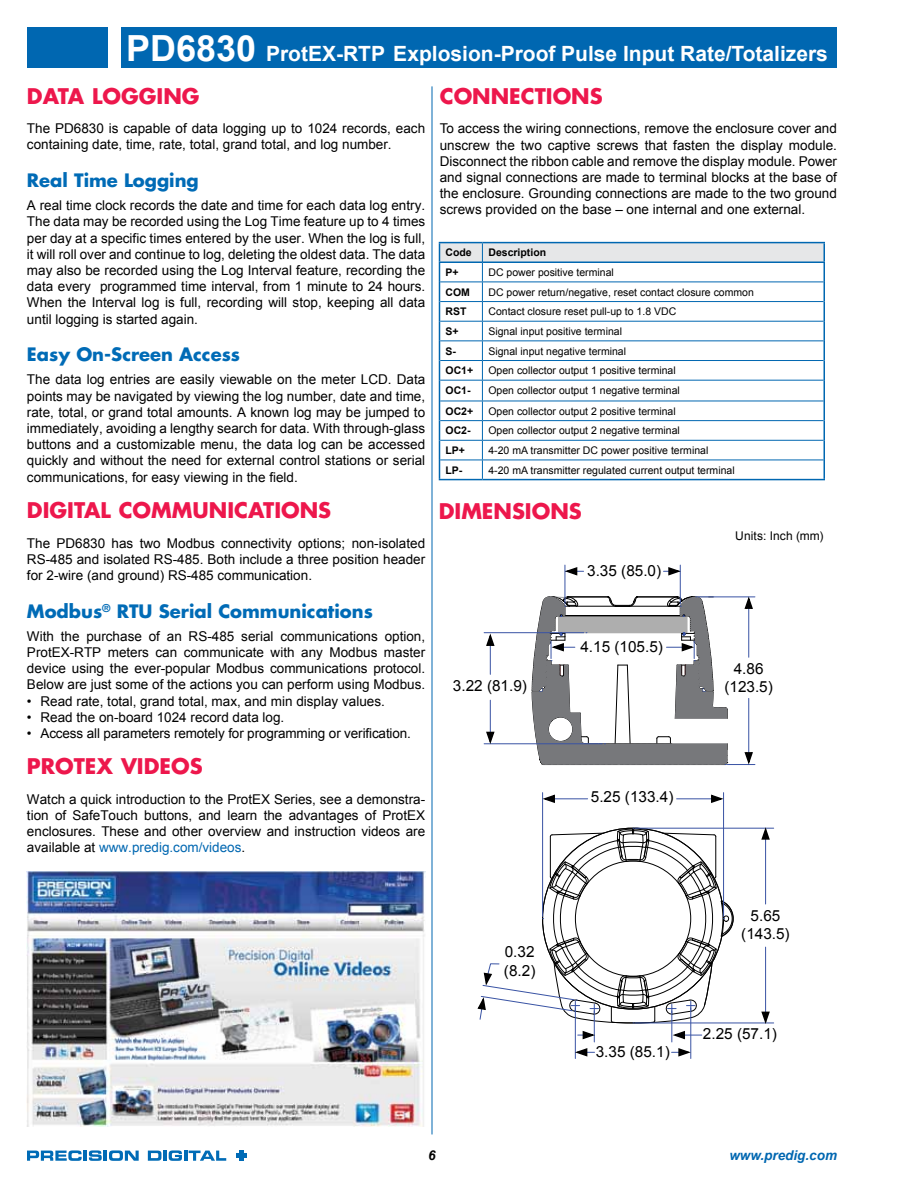
<style>
.page{position:relative;width:918px;height:1188px;background:#fff}
.page>*{position:absolute;margin:0;border:0;box-sizing:border-box;transform-origin:0 0}
.t1{font:700 21px "Futura Std";color:#ed174c}
.t2{font:700 21px "Arial";color:#fff}
.t3{font:700 18px "Futura Std";color:#006bb6}
.t4{font:15.3px/18.5px "Arial";color:#000;text-align:center}
.t5{font:13.5px/16.2px "Arial";color:#000;text-align:justify}
.t6{font:italic 700 13.5px "Arial";color:#0067b1}
.t7{font:italic 700 13.5px "Arial";color:#000}
.t8{font:12px "Arial";letter-spacing:.01em;color:#000}
.t9{font:10.5px "Arial";color:#000}
.t10{font:700 10.5px "Arial";color:#000}
.s1{font-size:36px}
.s2{color:#0067b1}
</style>
<div class="page">
<div style="left:122px;top:27px;width:715px;height:41px;background:#0067b1"></div>
<div style="left:27px;top:27px;width:81px;height:41px;background:#0067b1"></div>
<div style="left:236px;top:1153px;width:11px;height:5px;background:#006bb6"></div>
<svg style="left:27px;top:1150px;width:112px;height:11px"></svg>
<svg style="left:148px;top:1150px;width:78px;height:11px"></svg>
<hr style="left:575px;top:1008px;width:1px;height:51px;background:#3953a4">
<hr style="left:690px;top:1008px;width:1px;height:51px;background:#3953a4">
<hr style="left:594px;top:1011px;width:1px;height:31px;background:#3953a4">
<hr style="left:671px;top:1011px;width:1px;height:31px;background:#3953a4">
<hr style="left:564px;top:565px;width:1px;height:39px;background:#3953a4">
<hr style="left:680px;top:565px;width:1px;height:39px;background:#3953a4">
<hr style="left:484px;top:632px;width:100px;height:1px;background:#3953a4">
<hr style="left:484px;top:743px;width:118px;height:1px;background:#3953a4">
<hr style="left:490px;top:639px;width:1px;height:35px;background:#3953a4">
<hr style="left:490px;top:700px;width:1px;height:38px;background:#3953a4">
<hr style="left:635px;top:1022px;width:139px;height:1px;background:#3953a4">
<hr style="left:635px;top:828px;width:139px;height:1px;background:#3953a4">
<hr style="left:765px;top:947px;width:1px;height:70px;background:#3953a4">
<hr style="left:765px;top:834px;width:1px;height:70px;background:#3953a4">
<hr style="left:723px;top:793px;width:1px;height:123px;background:#3953a4">
<hr style="left:542px;top:793px;width:1px;height:123px;background:#3953a4">
<hr style="left:677px;top:798px;width:40px;height:1px;background:#3953a4">
<hr style="left:549px;top:798px;width:39px;height:1px;background:#3953a4">
<svg style="left:542px;top:794px;width:14px;height:10px"></svg>
<svg style="left:710px;top:794px;width:15px;height:10px"></svg>
<svg style="left:485px;top:632px;width:11px;height:15px"></svg>
<svg style="left:485px;top:731px;width:11px;height:14px"></svg>
<svg style="left:761px;top:1011px;width:10px;height:13px"></svg>
<svg style="left:761px;top:827px;width:10px;height:14px"></svg>
<svg style="left:564px;top:566px;width:20px;height:10px"></svg>
<svg style="left:664px;top:566px;width:17px;height:10px"></svg>
<svg style="left:574px;top:1047px;width:21px;height:11px"></svg>
<svg style="left:672px;top:1047px;width:20px;height:11px"></svg>
<svg style="left:477px;top:820px;width:259px;height:220px"></svg>
<svg style="left:531px;top:594px;width:224px;height:172px"></svg>
<hr style="left:439px;top:242px;width:43px;height:1px;background:#0067b1">
<hr style="left:482px;top:242px;width:343px;height:1px;background:#0067b1">
<hr style="left:439px;top:479px;width:43px;height:1px;background:#0067b1">
<hr style="left:482px;top:479px;width:343px;height:1px;background:#0067b1">
<svg style="left:439px;top:243px;width:386px;height:236px"></svg>
<hr style="left:432px;top:86px;width:1px;height:1048px;background:#0067b1">
<img style="left:27px;top:871px;width:398px;height:255px">
<h1 class="t2" style="left:126px;top:39px;width:704px"><span class="s1">PD6830</span> ProtEX-RTP Explosion-Proof Pulse Input Rate/Totalizers</h1>
<h1 class="t1" style="left:27px;top:82px;width:111px">Data Logging</h1>
<p class="t5" style="left:27px;top:121px;width:400px">The PD6830 is capable of data logging up to 1024 records, each containing date, time, rate, total, grand total, and log number.</p>
<h2 class="t3" style="left:27px;top:169px;width:173px">Real Time Logging</h2>
<p class="t5" style="left:27px;top:197px;width:400px">A real time clock records the date and time for each data log entry.<br>The data may be recorded using the Log Time feature up to 4 times per day at a specific times entered by the user. When the log is full, it will roll over and continue to log, deleting the oldest data. The data may also be recorded using the Log Interval feature, recording the data every programmed time interval, from 1 minute to 24 hours.<br>When the Interval log is full, recording will stop, keeping all data until logging is started again.</p>
<h2 class="t3" style="left:27px;top:343px;width:215px">Easy On-Screen Access</h2>
<p class="t5" style="left:27px;top:372px;width:400px">The data log entries are easily viewable on the meter LCD. Data points may be navigated by viewing the log number, date and time, rate, total, or grand total amounts. A known log may be jumped to immediately, avoiding a lengthy search for data. With through-glass buttons and a customizable menu, the data log can be accessed quickly and without the need for external control stations or serial communications, for easy viewing in the field.</p>
<h1 class="t1" style="left:27px;top:496px;width:58px">DIGITAL</h1>
<h1 class="t1" style="left:119px;top:496px;width:213px">COMMUNICATIONS</h1>
<p class="t5" style="left:27px;top:535px;width:400px">The PD6830 has two Modbus connectivity options; non-isolated RS-485 and isolated RS-485. Both include a three position header for 2-wire (and ground) RS-485 communication.</p>
<h2 class="t3" style="left:27px;top:599px;width:95px">Modbus<sup>®</sup> RTUS</h2>
<h2 class="t3" style="left:170px;top:599px;width:204px">erial Communications</h2>
<p class="t5" style="left:27px;top:628px;width:400px">With the purchase of an RS-485 serial communications option, ProtEX-RTP meters can communicate with any Modbus master device using the ever-popular Modbus communications protocol.<br>Below are just some of the actions you can perform using Modbus.</p>
<p class="t5" style="left:27px;top:693px;width:359px">• Read rate, total, grand total, max, and min display values.</p>
<p class="t5" style="left:27px;top:709px;width:259px">• Read the on-board 1024 record data log.</p>
<p class="t5" style="left:27px;top:725px;width:385px">• Access all parameters remotely for programming or verification.</p>
<h1 class="t1" style="left:27px;top:752px;width:27px">PROTEX</h1>
<h1 class="t1" style="left:121px;top:752px;width:54px">VIDEOS</h1>
<p class="t5" style="left:27px;top:791px;width:400px">Watch a quick introduction to the ProtEX Series, see a demonstra&shy;tion of SafeTouch buttons, and learn the advantages of ProtEX enclosures. These and other overview and instruction videos are available at <span class="s2">www.predig.com/videos</span>.</p>
<h1 class="t1" style="left:440px;top:82px;width:164px">Conn ections</h1>
<p class="t5" style="left:440px;top:121px;width:399px">To access the wiring connections, remove the enclosure cover and unscrew the two captive screws that fasten the display module.<br>Disconnect the ribbon cable and remove the display module. Power and signal connections are made to terminal blocks at the base of the enclosure. Grounding connections are made to the two ground screws provided on the base – one internal and one external.</p>
<p class="t10" style="left:446px;top:246px;width:28px">Code</p>
<p class="t10" style="left:488px;top:246px;width:59px">Description</p>
<p class="t10" style="left:446px;top:265px;width:15px">P+</p>
<p class="t9" style="left:488px;top:265px;width:127px">DC power positive terminal</p>
<p class="t10" style="left:446px;top:285px;width:26px">COM</p>
<p class="t9" style="left:488px;top:285px;width:267px">DC power return/negative, reset contact closure common</p>
<p class="t10" style="left:446px;top:305px;width:22px">RST</p>
<p class="t9" style="left:488px;top:305px;width:189px">Contact closure reset pull-up to 1.8 VDC</p>
<p class="t10" style="left:446px;top:324px;width:15px">S+</p>
<p class="t9" style="left:488px;top:324px;width:135px">Signal input positive terminal</p>
<p class="t10" style="left:446px;top:344px;width:12px">S-</p>
<p class="t9" style="left:488px;top:344px;width:139px">Signal input negative terminal</p>
<p class="t10" style="left:446px;top:364px;width:29px">OC1+</p>
<p class="t9" style="left:488px;top:364px;width:189px">Open collector output 1 positive terminal</p>
<p class="t10" style="left:446px;top:384px;width:27px">OC1-</p>
<p class="t9" style="left:488px;top:384px;width:193px">Open collector output 1 negative terminal</p>
<p class="t10" style="left:446px;top:404px;width:29px">OC2+</p>
<p class="t9" style="left:488px;top:404px;width:189px">Open collector output 2 positive terminal</p>
<p class="t10" style="left:446px;top:424px;width:27px">OC2-</p>
<p class="t9" style="left:488px;top:424px;width:193px">Open collector output 2 negative terminal</p>
<p class="t10" style="left:446px;top:443px;width:21px">LP+</p>
<p class="t9" style="left:488px;top:443px;width:221px">4-20 mA transmitter DC power positive terminal</p>
<p class="t10" style="left:446px;top:463px;width:18px">LP-</p>
<p class="t9" style="left:488px;top:463px;width:248px">4-20 mA transmitter regulated current output terminal</p>
<h1 class="t1" style="left:439px;top:497px;width:145px">Dimensions</h1>
<p class="t4" style="left:587px;top:561px;width:76px">3.35 (85.0)</p>
<p class="t4" style="left:453px;top:676px;width:76px">3.22 (81.9)</p>
<p class="t4" style="left:580px;top:637px;width:84px">4.15 (105.5)</p>
<p class="t4" style="left:591px;top:787px;width:84px">5.25 (133.4)</p>
<p class="t8" style="left:735px;top:528px;width:90px">Units: Inch (mm)</p>
<p class="t4" style="left:724px;top:659px;width:50px">4.86 (123.5)</p>
<p class="t4" style="left:504px;top:943px;width:33px;text-align:left">0.32 (8.2)</p>
<p class="t4" style="left:596px;top:1043px;width:76px">3.35 (85.1)</p>
<p class="t4" style="left:741px;top:907px;width:50px">5.65 (143.5)</p>
<p class="t4" style="left:703px;top:1024px;width:76px">2.25 (57.1)</p>
<p class="t7" style="left:428px;top:1146px;width:9px">6</p>
<p class="t6" style="left:729px;top:1147px;width:109px">www.predig.com</p>
</div>
